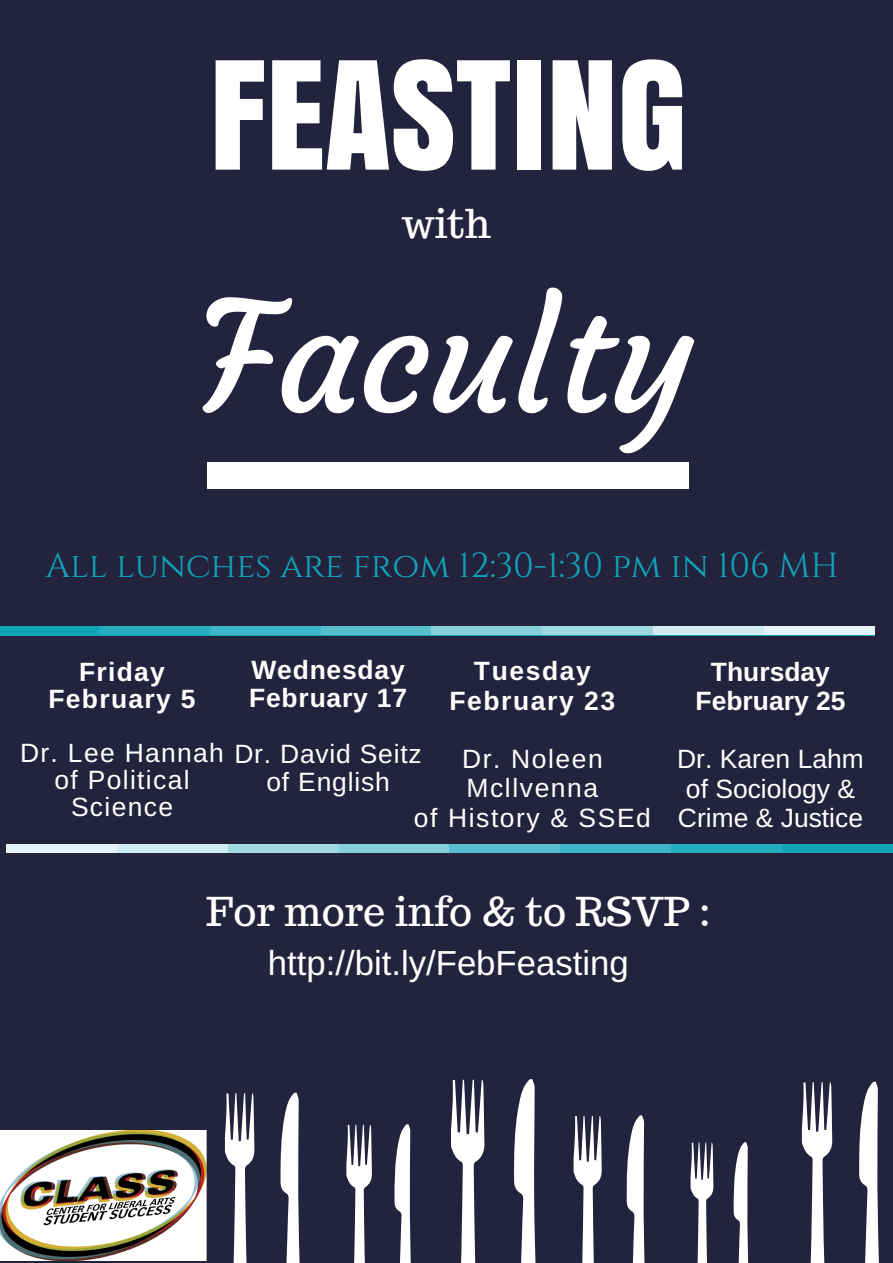
<style>
.page{position:relative;width:893px;height:1263px;background:#fff}
.page>*{position:absolute;margin:0;border:0;box-sizing:border-box;transform-origin:0 0}
.t1{font:151.65px "Courgette";color:#fff}
.t2{font:140.55px "Anton";color:#fff}
.t3{font:39.6px "Trocchi";color:#fff}
.t4{font:34.65px "Cinzel";color:#10a4b9}
.t5{font:34.65px "Arimo";color:#fff}
.t6{font:26.4px/29.2px "Arimo";letter-spacing:.05em;color:#fff;text-align:center}
.t7{font:26.4px/29.2px "Arimo";color:#fff;text-align:center}
.t8{font:26.4px "Arimo";letter-spacing:.03em;color:#fff}
.t9{font:700 26.4px/28px "Arimo";letter-spacing:.03em;color:#fff}
.t10{font:700 26.4px/29.2px "Arimo";color:#fff;text-align:center}
.t11{font:700 26.4px/29.2px "Arimo";letter-spacing:.06em;color:#fff;text-align:center}
.t12{font:700 26.4px/27px "Arimo";letter-spacing:.05em;color:#fff;text-align:center}
</style>
<div class="page">
<div style="left:0;top:0;width:892px;height:1262px;background:#23233e"></div>
<svg style="left:801px;top:1082px;width:31px;height:180px"></svg>
<svg style="left:859px;top:1081px;width:20px;height:181px"></svg>
<svg style="left:225px;top:1093px;width:29px;height:169px"></svg>
<svg style="left:280px;top:1092px;width:20px;height:170px"></svg>
<svg style="left:346px;top:1124px;width:26px;height:138px"></svg>
<svg style="left:394px;top:1124px;width:17px;height:138px"></svg>
<svg style="left:451px;top:1079px;width:33px;height:183px"></svg>
<svg style="left:514px;top:1079px;width:22px;height:183px"></svg>
<svg style="left:573px;top:1116px;width:28px;height:146px"></svg>
<svg style="left:626px;top:1115px;width:19px;height:147px"></svg>
<svg style="left:690px;top:1142px;width:23px;height:120px"></svg>
<svg style="left:733px;top:1142px;width:16px;height:120px"></svg>
<div style="left:207px;top:463px;width:481px;height:26px;background:#fff"></div>
<div style="left:0;top:626px;width:874px;height:9px;background:#10a4b9"></div>
<div style="left:431px;top:627px;width:111px;height:7px;background:#86d0db"></div>
<div style="left:653px;top:627px;width:110px;height:7px;background:#cfecf1"></div>
<div style="left:210px;top:627px;width:110px;height:7px;background:#3fb6c7"></div>
<div style="left:764px;top:627px;width:110px;height:7px;background:#e5f5f7"></div>
<div style="left:542px;top:627px;width:110px;height:7px;background:#9fdae3"></div>
<div style="left:321px;top:627px;width:109px;height:7px;background:#56becd"></div>
<div style="left:99px;top:627px;width:111px;height:7px;background:#26acbf"></div>
<div style="left:6px;top:844px;width:886px;height:9px;background:#10a4b9"></div>
<div style="left:339px;top:844px;width:109px;height:9px;background:#86d0db"></div>
<div style="left:117px;top:844px;width:111px;height:9px;background:#cfecf1"></div>
<div style="left:560px;top:844px;width:110px;height:9px;background:#3fb6c7"></div>
<div style="left:6px;top:844px;width:111px;height:9px;background:#e5f5f7"></div>
<div style="left:228px;top:844px;width:110px;height:9px;background:#9fdae3"></div>
<div style="left:449px;top:844px;width:111px;height:9px;background:#56becd"></div>
<div style="left:671px;top:844px;width:110px;height:9px;background:#26acbf"></div>
<img style="left:0;top:1131px;width:207px;height:129px">
<h2 class="t2" style="left:210px;top:10px;width:478px">FEASTING</h2>
<h3 class="t3" style="left:402px;top:198px;width:91px">with</h3>
<h1 class="t1" style="left:198px;top:264px;width:497px">Faculty</h1>
<h3 class="t4" style="left:45px;top:543px;width:794px">All lunches are from 12:30-1:30 pm in 106 MH</h3>
<p class="t9" style="left:249px;top:656px;width:159px">Wednesday<br>February 17</p>
<p class="t11" style="left:449px;top:656px;width:167px">Tuesday<br>February 23</p>
<p class="t6" style="left:414px;top:744px;width:238px">Dr. Noleen<br>Mcllvenna<br>of History &amp; SSEd</p>
<p class="t12" style="left:48px;top:658px;width:149px">Friday<br>February 5</p>
<p class="t8" style="left:20px;top:739px;width:403px">Dr. Lee Hannah Dr. David Seitz</p>
<p class="t6" style="left:54px;top:765px;width:137px">of Political</p>
<p class="t6" style="left:71px;top:792px;width:103px">Science</p>
<p class="t8" style="left:266px;top:767px;width:125px">of English</p>
<p class="t10" style="left:695px;top:657px;width:151px">Thursday<br>February 25</p>
<p class="t7" style="left:677px;top:744px;width:188px">Dr. Karen Lahm of Sociology &amp;<br>Crime &amp; Justice</p>
<h3 class="t3" style="left:206px;top:886px;width:505px">For more info &amp; to RSVP :</h3>
<h3 class="t5" style="left:268px;top:943px;width:362px">http://bit.ly/FebFeasting</h3>
</div>
